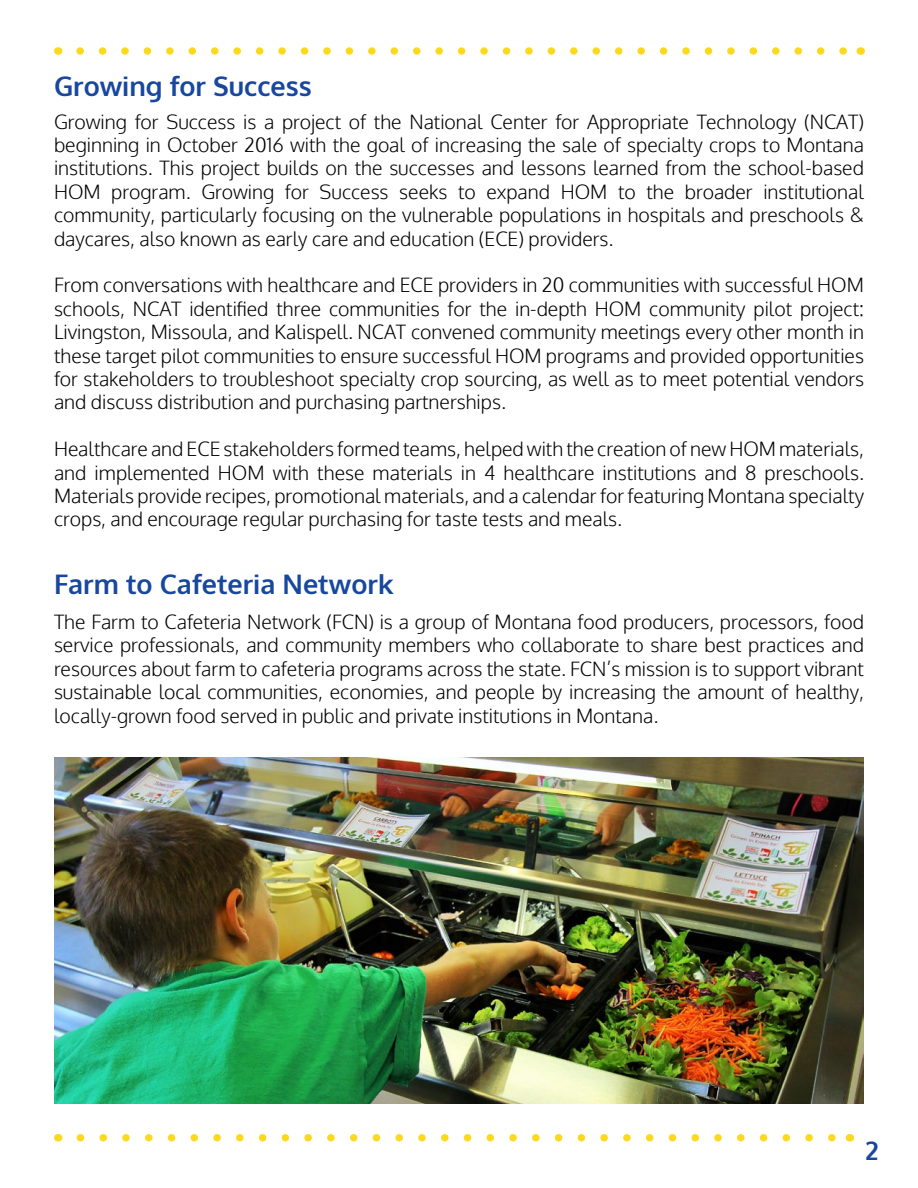
<style>
.page{position:relative;width:918px;height:1188px;background:#fff}
.page>*{position:absolute;margin:0;border:0;box-sizing:border-box;transform-origin:0 0}
.t1{font:700 27px "Oxygen";color:#17479e}
.t2{font:700 25.5px "Oxygen";color:#17479e}
.t3{font:300 19.5px/23.4px "Oxygen";color:#000;text-align:justify}
</style>
<div class="page">
<svg style="left:80px;top:47px;width:767px;height:8px"></svg>
<img style="left:54px;top:758px;width:810px;height:346px">
<svg style="left:80px;top:1134px;width:756px;height:8px"></svg>
<h1 class="t1" style="left:54px;top:69px;width:259px">Growing for Success</h1>
<p class="t3" style="left:54px;top:110px;width:812px">Growing for Success is a project of the National Center for Appropriate Technology (NCAT) beginning in October 2016 with the goal of increasing the sale of specialty crops to Montana institutions. This project builds on the successes and lessons learned from the school-based HOM program. Growing for Success seeks to expand HOM to the broader institutional community, particularly focusing on the vulnerable populations in hospitals and preschools &amp; daycares, also known as early care and education (ECE) providers.</p>
<p class="t3" style="left:54px;top:274px;width:812px">From conversations with healthcare and ECE providers in 20 communities with successful HOM schools, NCAT identified three communities for the in-depth HOM community pilot project:<br>Livingston, Missoula, and Kalispell. NCAT convened community meetings every other month in these target pilot communities to ensure successful HOM programs and provided opportunities for stakeholders to troubleshoot specialty crop sourcing, as well as to meet potential vendors and discuss distribution and purchasing partnerships.</p>
<p class="t3" style="left:54px;top:438px;width:812px">Healthcare and ECE stakeholders formed teams, helped with the creation of new HOM materials, and implemented HOM with these materials in 4 healthcare institutions and 8 preschools.<br>Materials provide recipes, promotional materials, and a calendar for featuring Montana specialty crops, and encourage regular purchasing for taste tests and meals.</p>
<h1 class="t1" style="left:54px;top:567px;width:341px">Farm to Cafeteria Network</h1>
<p class="t3" style="left:54px;top:611px;width:812px">The Farm to Cafeteria Network (FCN) is a group of Montana food producers, processors, food service professionals, and community members who collaborate to share best practices and resources about farm to cafeteria programs across the state. FCN’s mission is to support vibrant sustainable local communities, economies, and people by increasing the amount of healthy, locally-grown food served in public and private institutions in Montana.</p>
<h2 class="t2" style="left:866px;top:1135px;width:15px">2</h2>
</div>
